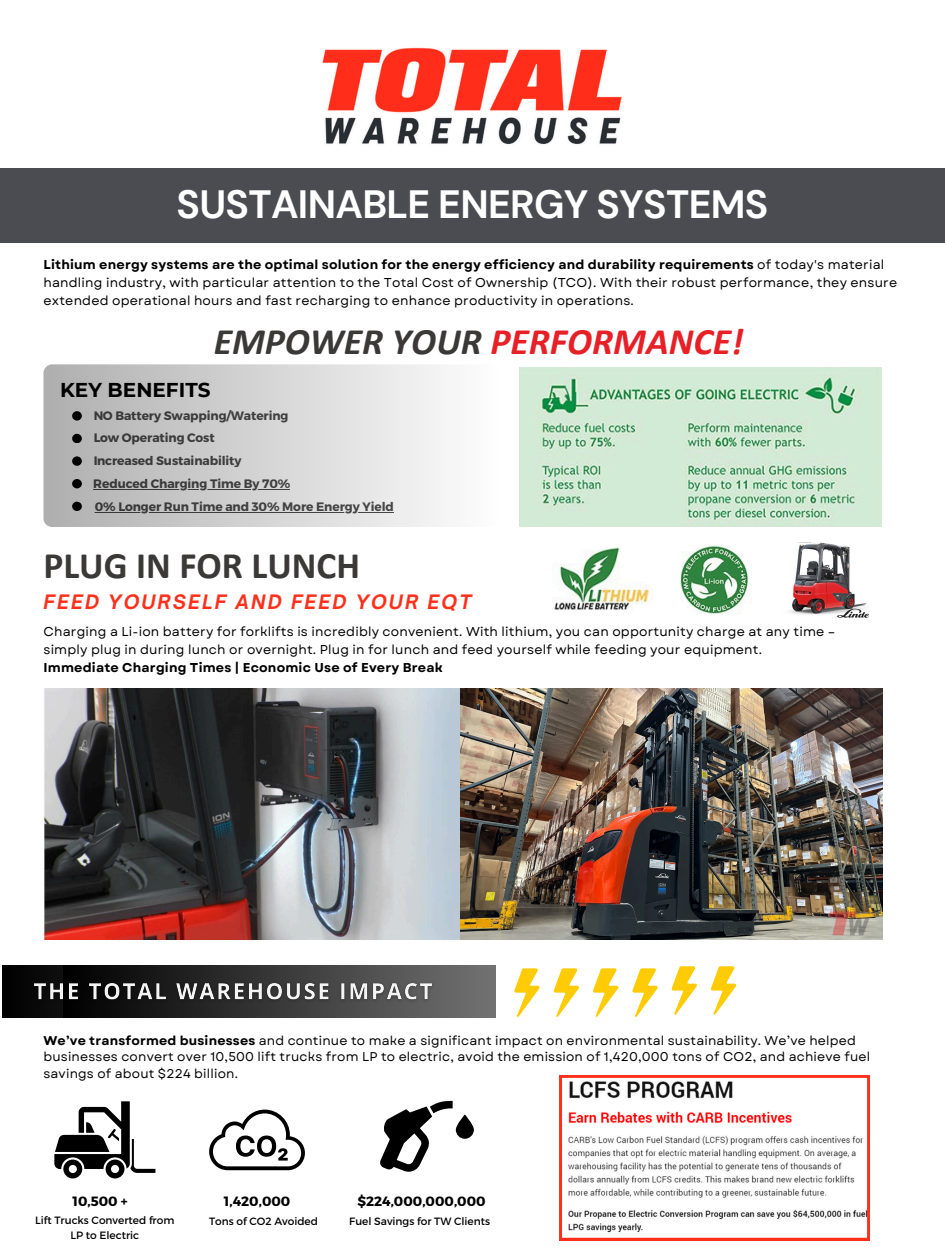
<style>
.page{position:relative;width:945px;height:1260px;background:#fff}
.page>*{position:absolute;margin:0;border:0;box-sizing:border-box;transform-origin:0 0}
.t1{font:700 39.38px "DM Sans";letter-spacing:-.015em;color:#fff}
.t2{font:italic 700 37.54px "Calibri";color:#e72027}
.t3{font:700 37.54px "Calibri";color:#3b3838}
.t4{font:700 20.04px "Montserrat";color:#000}
.t5{font:italic 700 19.07px "Open Sauce One";letter-spacing:.11em;color:#ff301b}
.t6{font:700 13.47px "Montserrat";color:#000}
.t7{font:12.86px/17.9px "Garet";letter-spacing:.015em;color:#000}
.t8{font:12.69px/16.4px "Garet";letter-spacing:.015em;color:#000}
.t9{font:700 12.25px/22.1px "Montserrat";letter-spacing:-.01em;color:#000}
.t10{font:10.59px/14.4px "Montserrat";color:#000;text-align:center}
.s1{font-weight:700}
.s2{color:#3b3838}
</style>
<div class="page">
<img style="left:322px;top:47px;width:300px;height:98px">
<div style="left:0;top:168px;width:945px;height:75px;background:#4a4c52"></div>
<img style="left:519px;top:367px;width:363px;height:160px">
<div style="left:43px;top:364px;width:456px;height:163px;background:linear-gradient(to right,#aeaeae,#fefefe);border-radius:9px"></div>
<div style="left:72px;top:411px;width:10px;height:10px;background:#000;border-radius:50%"></div>
<div style="left:72px;top:434px;width:10px;height:9px;background:#000;border-radius:50%"></div>
<div style="left:72px;top:456px;width:10px;height:10px;background:#000;border-radius:50%"></div>
<div style="left:72px;top:479px;width:10px;height:9px;background:#000;border-radius:50%"></div>
<div style="left:72px;top:502px;width:10px;height:9px;background:#000;border-radius:50%"></div>
<img style="left:554px;top:548px;width:98px;height:62px">
<img style="left:680px;top:546px;width:69px;height:68px">
<img style="left:790px;top:543px;width:78px;height:75px">
<img style="left:43px;top:689px;width:417px;height:250px">
<img style="left:460px;top:689px;width:422px;height:250px">
<svg style="left:54px;top:1101px;width:101px;height:77px"></svg>
<svg style="left:209px;top:1110px;width:96px;height:60px"></svg>
<svg style="left:380px;top:1101px;width:73px;height:71px"></svg>
<svg style="left:456px;top:1114px;width:18px;height:25px"></svg>
<div style="left:2px;top:966px;width:434px;height:52px;background:#050505"></div>
<div style="left:64px;top:966px;width:431px;height:52px;background:linear-gradient(to right,#000,#727272)"></div>
<svg style="left:559px;top:1075px;width:311px;height:165px"></svg>
<svg style="left:514px;top:968px;width:26px;height:49px"></svg>
<hr style="left:93px;top:489px;width:197px;height:1px;background:#000">
<hr style="left:95px;top:512px;width:299px;height:1px;background:#000">
<img style="left:34px;top:976px;width:404px;height:31px">
<svg style="left:553px;top:968px;width:26px;height:49px"></svg>
<svg style="left:593px;top:968px;width:26px;height:49px"></svg>
<svg style="left:632px;top:968px;width:26px;height:49px"></svg>
<svg style="left:671px;top:966px;width:26px;height:49px"></svg>
<svg style="left:711px;top:966px;width:26px;height:49px"></svg>
<p class="t1" style="left:177px;top:179px;width:593px">SUSTAINABLE ENERGY SYSTEMS</p>
<p class="t7" style="left:43px;top:256px;width:855px"><span class="s1">Lithium energy systems are the optimal solution for the energy efficiency and durability requirements</span> of today's material handling industry, with particular attention to the Total Cost of Ownership (TCO). With their robust performance, they ensure extended operational hours and fast recharging to enhance productivity in operations.</p>
<h1 class="t2" style="left:214px;top:326px;width:531px"><span class="s2">EMPOWER YOUR</span> PERFORMANCE!</h1>
<p class="t4" style="left:60px;top:377px;width:152px">KEY BENEFITS</p>
<p class="t9" style="left:93px;top:404px;width:197px">NO Battery Swapping/Watering<br>Low Operating Cost<br>Increased Sustainability</p>
<p class="t9" style="left:93px;top:471px;width:302px;line-height:23.2px">Reduced Charging Time By 70%<br>0% Longer Run Time and 30% More Energy Yield</p>
<p class="t3" style="left:43px;top:549px;width:318px">PLUG IN FOR LUNCH</p>
<h1 class="t5" style="left:43px;top:590px;width:429px">FEED YOURSELF AND FEED YOUR EQT</h1>
<p class="t7" style="left:43px;top:623px;width:793px">Charging a Li-ion battery for forklifts is incredibly convenient. With lithium, you can opportunity charge at any time – simply plug in during lunch or overnight. Plug in for lunch and feed yourself while feeding your equipment.<br><span class="s1">Immediate Charging Times | Economic Use of Every Break</span></p>
<p class="t8" style="left:43px;top:1032px;width:828px"><span class="s1">We’ve transformed businesses</span> and continue to make a significant impact on environmental sustainability. We’ve helped businesses convert over 10,500 lift trucks from LP to electric, avoid the emission of 1,420,000 tons of CO2, and achieve fuel savings of about $224 billion.</p>
<p class="t6" style="left:73px;top:1192px;width:57px">10,500 +</p>
<h1 class="t6" style="left:224px;top:1192px;width:68px">1,420,000</h1>
<h3 class="t6" style="left:357px;top:1192px;width:130px">$224,000,000,000</h3>
<p class="t10" style="left:35px;top:1213px;width:141px">Lift Trucks Converted from<br>LP to Electric</p>
<p class="t10" style="left:209px;top:1214px;width:110px">Tons of CO2 Avoided</p>
<h5 class="t10" style="left:349px;top:1214px;width:142px">Fuel Savings for TW Clients</h5>
</div>
